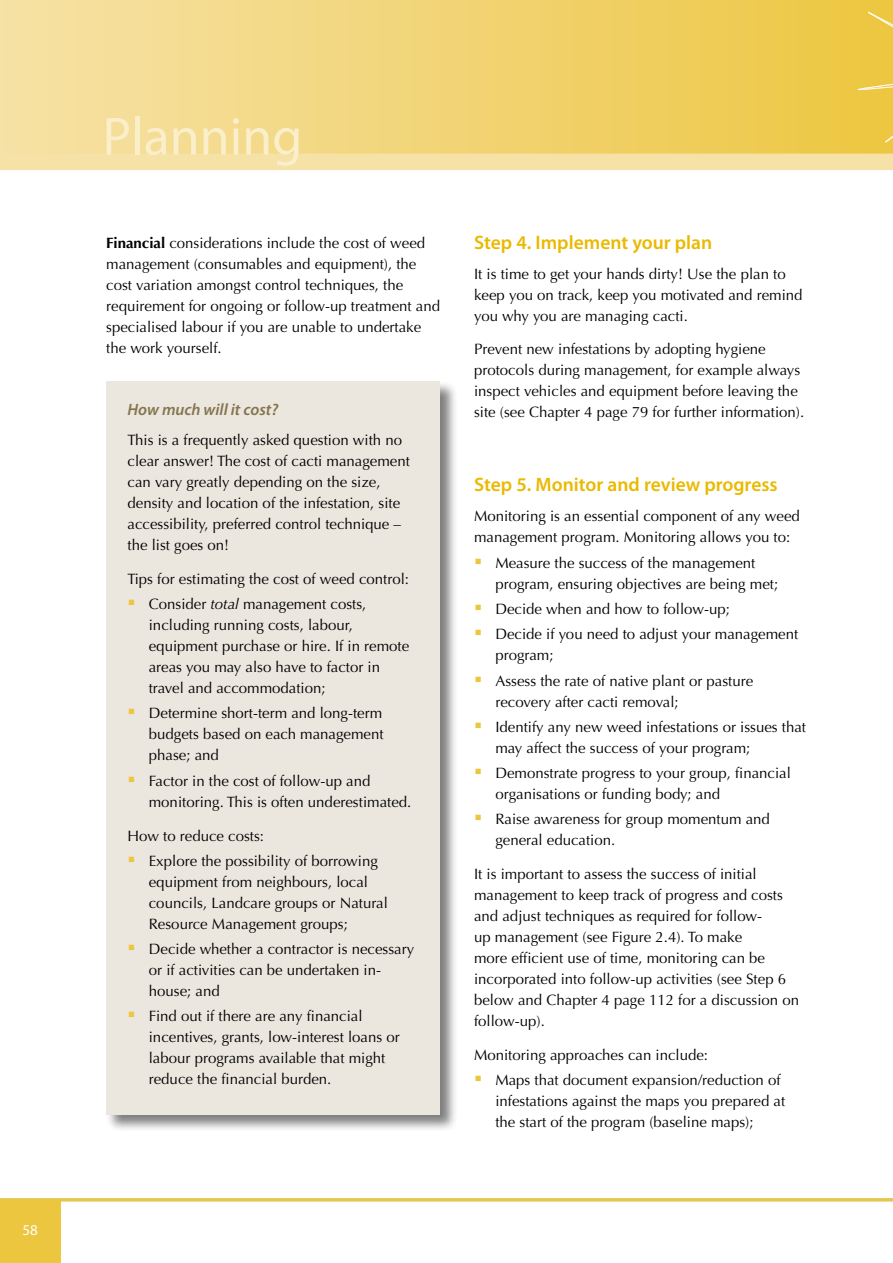
<style>
.page{position:relative;width:893px;height:1263px;background:#fff}
.page>*{position:absolute;margin:0;border:0;box-sizing:border-box;transform-origin:0 0}
.t1{font:54px "Myriad Pro";color:#faeecb}
.t2{font:600 19.5px "Myriad Pro";color:#eab900}
.t3{font:italic 600 16.5px "Myriad Pro";color:#84754d}
.t4{font:15px/21px "Optima";color:#000}
.t5{font:15px "Myriad Pro";color:#fff}
.s1{font-weight:700}
.s2{color:#ecc63e}
.s3{font-style:italic}
</style>
<div class="page">
<div style="left:0;top:1201px;width:60px;height:62px;background:#ecc63e"></div>
<hr style="left:0;top:1198px;width:893px;height:3px;background:#ecc63e">
<div style="left:0;top:0;width:893px;height:164px;background:linear-gradient(to right,#f6e2a8,#edc742)"></div>
<hr style="left:892px;top:0;width:1px;height:164px;background:#ecc63e">
<div style="left:105px;top:380px;width:352px;height:751px;background:#000;opacity:.5"></div>
<div style="left:106px;top:381px;width:334px;height:733px;background:#ebe7df"></div>
<div style="left:0;top:154px;width:893px;height:16px;background:#f6e2a7"></div>
<div style="left:853px;top:12px;width:40px;height:132px;background:#edc741"></div>
<p class="t5" style="left:22px;top:1220px;width:17px">58</p>
<h1 class="t1" style="left:102px;top:103px;width:201px">Planning</h1>
<p class="t4" style="left:106px;top:232px;width:335px"><span class="s1">Financial</span> considerations include the cost of weed management (consumables and equipment), the cost variation amongst control techniques, the requirement for ongoing or follow-up treatment and specialised labour if you are unable to undertake the work yourself.</p>
<h2 class="t2" style="left:474px;top:230px;width:240px">Step 4. Implement your plan</h2>
<p class="t4" style="left:474px;top:263px;width:330px">It is time to get your hands dirty! Use the plan to keep you on track, keep you motivated and remind you why you are managing cacti.</p>
<p class="t4" style="left:474px;top:339px;width:332px">Prevent new infestations by adopting hygiene protocols during management, for example always inspect vehicles and equipment before leaving the site (see Chapter 4 page 79 for further information).</p>
<p class="t3" style="left:128px;top:399px;width:152px">How much will it cost?</p>
<p class="t4" style="left:128px;top:430px;width:284px">This is a frequently asked question with no clear answer! The cost of cacti management can vary greatly depending on the size, density and location of the infestation, site accessibility, preferred control technique – the list goes on!</p>
<p class="t4" style="left:128px;top:568px;width:283px">Tips for estimating the cost of weed control:</p>
<p class="t4" style="left:149px;top:594px;width:262px;text-indent:-21px"><span class="s2">▪</span> Consider <span class="s3">total</span> management costs, including running costs, labour, equipment purchase or hire. If in remote areas you may also have to factor in travel and accommodation;</p>
<p class="t4" style="left:149px;top:703px;width:236px;text-align:justify;text-indent:-21px"><span class="s2">▪</span> Determine short-term and long-term budgets based on each management phase; and</p>
<p class="t4" style="left:149px;top:770px;width:264px;text-indent:-21px"><span class="s2">▪</span> Factor in the cost of follow-up and monitoring. This is often underestimated.</p>
<p class="t4" style="left:128px;top:825px;width:138px">How to reduce costs:</p>
<p class="t4" style="left:149px;top:850px;width:241px;text-indent:-21px"><span class="s2">▪</span> Explore the possibility of borrowing equipment from neighbours, local councils, Landcare groups or Natural Resource Management groups;</p>
<p class="t4" style="left:149px;top:939px;width:267px;text-indent:-21px"><span class="s2">▪</span> Decide whether a contractor is necessary or if activities can be undertaken in&shy;house; and</p>
<p class="t4" style="left:149px;top:1006px;width:252px;text-indent:-21px"><span class="s2">▪</span> Find out if there are any financial incentives, grants, low-interest loans or labour programs available that might reduce the financial burden.</p>
<h2 class="t2" style="left:474px;top:472px;width:305px">Step 5. Monitor and review progress</h2>
<p class="t4" style="left:474px;top:506px;width:327px">Monitoring is an essential component of any weed management program. Monitoring allows you to:</p>
<p class="t4" style="left:495px;top:552px;width:284px;text-indent:-21px"><span class="s2">▪</span> Measure the success of the management program, ensuring objectives are being met;</p>
<p class="t4" style="left:474px;top:599px;width:257px"><span class="s2">▪</span> Decide when and how to follow-up;</p>
<p class="t4" style="left:495px;top:624px;width:304px;text-indent:-21px"><span class="s2">▪</span> Decide if you need to adjust your management program;</p>
<p class="t4" style="left:495px;top:670px;width:259px;text-indent:-21px"><span class="s2">▪</span> Assess the rate of native plant or pasture recovery after cacti removal;</p>
<p class="t4" style="left:495px;top:716px;width:312px;text-indent:-21px"><span class="s2">▪</span> Identify any new weed infestations or issues that may affect the success of your program;</p>
<p class="t4" style="left:495px;top:763px;width:297px;text-indent:-21px"><span class="s2">▪</span> Demonstrate progress to your group, financial organisations or funding body; and</p>
<p class="t4" style="left:495px;top:809px;width:276px;text-indent:-21px"><span class="s2">▪</span> Raise awareness for group momentum and general education.</p>
<p class="t4" style="left:474px;top:864px;width:326px">It is important to assess the success of initial management to keep track of progress and costs and adjust techniques as required for follow-<br>up management (see Figure 2.4). To make<br>more efficient use of time, monitoring can be incorporated into follow-up activities (see Step 6 below and Chapter 4 page 112 for a discussion on follow-up).</p>
<p class="t4" style="left:474px;top:1044px;width:235px">Monitoring approaches can include:</p>
<p class="t4" style="left:495px;top:1070px;width:291px;text-indent:-21px"><span class="s2">▪</span> Maps that document expansion/reduction of infestations against the maps you prepared at the start of the program (baseline maps);</p>
</div>
